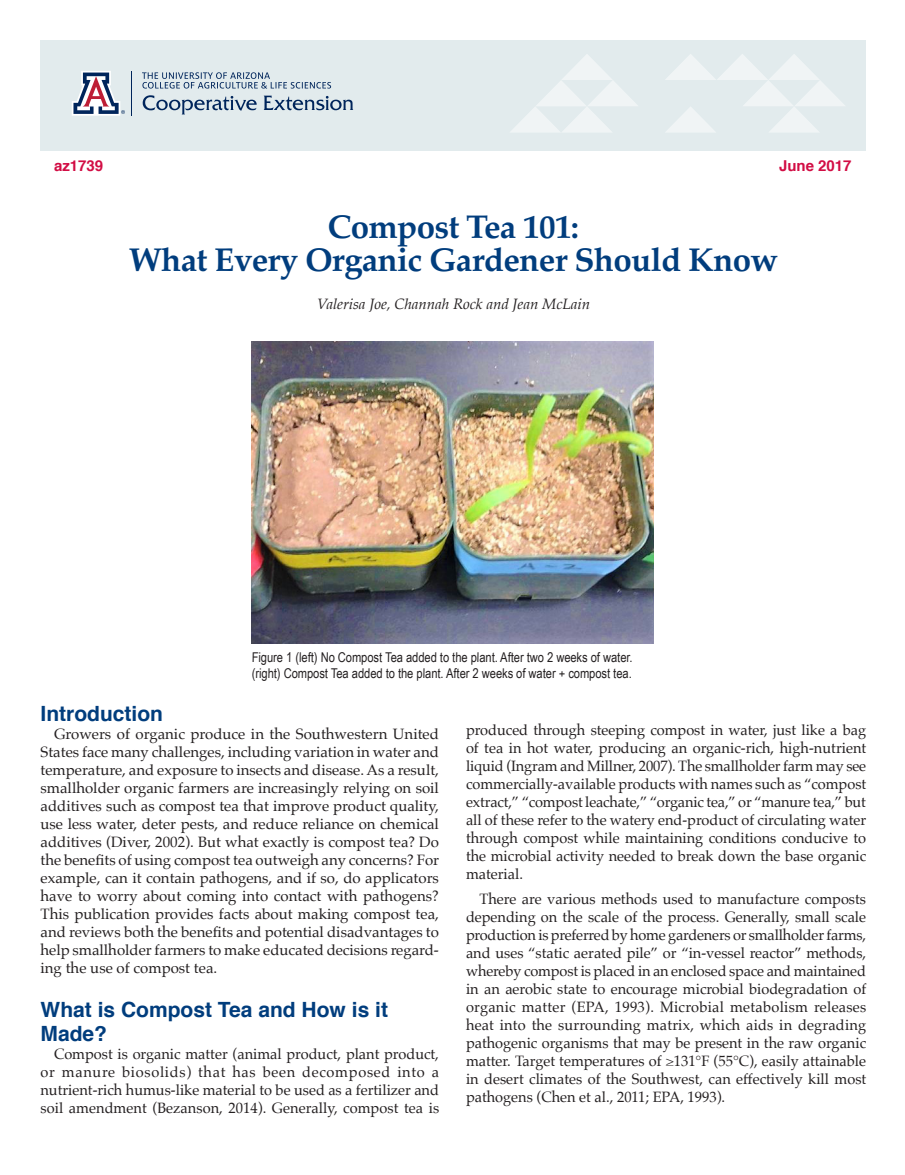
<style>
.page{position:relative;width:905px;height:1175px;background:#fff}
.page>*{position:absolute;margin:0;border:0;box-sizing:border-box;transform-origin:0 0}
.Headline{font:700 33px "Palatino";letter-spacing:-.02em;color:#013d7d}
.Subhead_1{font:700 21px/24px "Helvetica";color:#013d7d}
.Subhead_1-2{font:15px/18px "Palatino";color:#231f20;text-align:justify}
.Body_text{font:15px/18px "Palatino";color:#231f20;text-align:justify}
.t1{font:italic 15px "Palatino";color:#231f20}
.t2{font:700 15px "Helvetica";color:#d20d44}
.t3{font:13.5px/16.2px "Arial Narrow";color:#231f20}
</style>
<div class="page">
<div style="left:40px;top:40px;width:826px;height:111px;background:#e2ebed"></div>
<svg style="left:72px;top:71px;width:53px;height:45px"></svg>
<hr style="left:131px;top:71px;width:1px;height:45px;background:#00255b">
<svg style="left:143px;top:95px;width:210px;height:19px"></svg>
<svg style="left:142px;top:72px;width:189px;height:17px"></svg>
<svg style="left:511px;top:54px;width:127px;height:78px"></svg>
<svg style="left:666px;top:54px;width:179px;height:78px"></svg>
<img style="left:252px;top:342px;width:401px;height:301px">
<p class="t2" style="left:54px;top:153px;width:51px">az1739</p>
<p class="t2" style="left:779px;top:153px;width:74px">June 2017</p>
<p class="Headline" style="left:327px;top:199px;width:253px">Compost Tea 101:</p>
<p class="Headline" style="left:129px;top:232px;width:650px">What Every Organic Gardener Should Know</p>
<p class="t1" style="left:317px;top:291px;width:275px">Valerisa Joe, Channah Rock and Jean McLain</p>
<p class="t3" style="left:252px;top:648px;width:383px">Figure 1 (left) No Compost Tea added to the plant. After two 2 weeks of water. (right) Compost Tea added to the plant. After 2 weeks of water + compost tea.</p>
<p class="Subhead_1" style="left:40px;top:702px;width:124px">Introduction</p>
<p class="Body_text" style="left:40px;top:725px;width:400px;text-indent:14px">Growers of organic produce in the Southwestern United States face many challenges, including variation in water and temperature, and exposure to insects and disease. As a result, smallholder organic farmers are increasingly relying on soil additives such as compost tea that improve product quality, use less water, deter pests, and reduce reliance on chemical additives (Diver, 2002). But what exactly is compost tea? Do the benefits of using compost tea outweigh any concerns? For example, can it contain pathogens, and if so, do applicators have to worry about coming into contact with pathogens?<br>This publication provides facts about making compost tea, and reviews both the benefits and potential disadvantages to help smallholder farmers to make educated decisions regard&shy;ing the use of compost tea.</p>
<p class="Subhead_1" style="left:40px;top:998px;width:349px">What is Compost Tea and How is it<br>Made?</p>
<p class="Subhead_1-2" style="left:40px;top:1045px;width:400px;text-indent:14px">Compost is organic matter (animal product, plant product, or manure biosolids) that has been decomposed into a nutrient-rich humus-like material to be used as a fertilizer and soil amendment (Bezanson, 2014). Generally, compost tea is</p>
<p class="Subhead_1-2" style="left:466px;top:720px;width:402px">produced through steeping compost in water, just like a bag of tea in hot water, producing an organic-rich, high-nutrient liquid (Ingram and Millner, 2007). The smallholder farm may see commercially-available products with names such as “compost extract,” “compost leachate,” “organic tea,” or “manure tea,” but all of these refer to the watery end-product of circulating water through compost while maintaining conditions conducive to the microbial activity needed to break down the base organic material.</p>
<p class="Subhead_1-2" style="left:466px;top:889px;width:402px;text-indent:14px">There are various methods used to manufacture composts depending on the scale of the process. Generally, small scale production is preferred by home gardeners or smallholder farms, and uses “static aerated pile” or “in-vessel reactor” methods, whereby compost is placed in an enclosed space and maintained in an aerobic state to encourage microbial biodegradation of organic matter (EPA, 1993). Microbial metabolism releases heat into the surrounding matrix, which aids in degrading pathogenic organisms that may be present in the raw organic matter. Target temperatures of ≥131°F (55°C), easily attainable in desert climates of the Southwest, can effectively kill most pathogens (Chen et al., 2011; EPA, 1993).</p>
</div>
